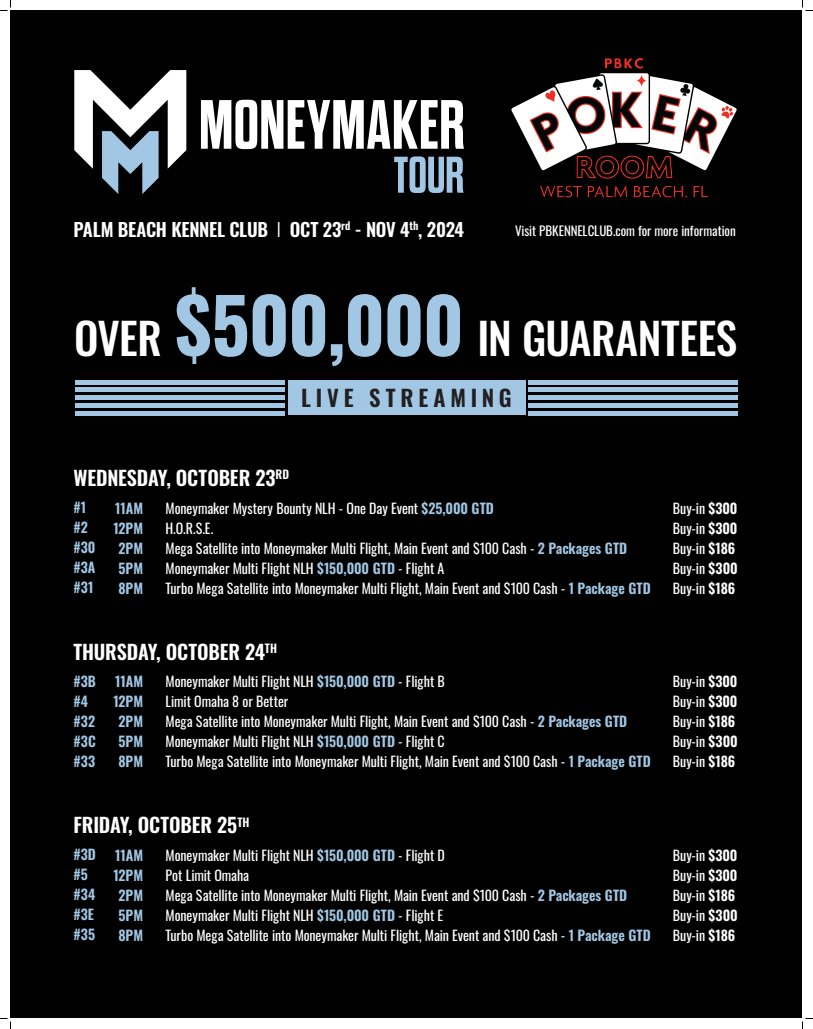
<style>
.page{position:relative;width:813px;height:1029px;background:#fff}
.page>*{position:absolute;margin:0;border:0;box-sizing:border-box;transform-origin:0 0}
.t1{font:500 43.5px "Oswald";letter-spacing:-.015em;color:#fff}
.t2{font:600 22.5px "Oswald";letter-spacing:.215em;color:#231f20}
.t3{font:600 20px "Oswald";letter-spacing:-.01em;color:#fff}
.t4{font:600 18.5px "Oswald";letter-spacing:-.015em;color:#fff}
.t5{font:14px/20px "Oswald";letter-spacing:-.005em;color:#fff}
.t6{font:600 14px/20px "Oswald";color:#a2c7e4}
.t7{font:13px "Oswald";letter-spacing:-.005em;color:#fff}
.s1{font-weight:300}
.s2{font-weight:700;font-size:75px;color:#a2c7e4}
.s3{font-weight:600;color:#a2c7e4}
.s4{font-weight:600}
</style>
<div class="page">
<div style="left:10px;top:10px;width:792px;height:1008px;background:#010101"></div>
<img style="left:511px;top:59px;width:226px;height:141px">
<svg style="left:394px;top:156px;width:70px;height:37px"></svg>
<svg style="left:74px;top:70px;width:112px;height:124px"></svg>
<svg style="left:201px;top:100px;width:263px;height:49px"></svg>
<div style="left:288px;top:380px;width:237px;height:35px;background:#a2c7e4"></div>
<hr style="left:75px;top:380px;width:210px;height:4px;background:#a2c7e4">
<hr style="left:528px;top:380px;width:210px;height:4px;background:#a2c7e4">
<hr style="left:75px;top:396px;width:210px;height:4px;background:#a2c7e4">
<hr style="left:528px;top:396px;width:210px;height:4px;background:#a2c7e4">
<hr style="left:75px;top:388px;width:210px;height:4px;background:#a2c7e4">
<hr style="left:528px;top:388px;width:210px;height:4px;background:#a2c7e4">
<hr style="left:75px;top:403px;width:210px;height:4px;background:#a2c7e4">
<hr style="left:528px;top:403px;width:210px;height:4px;background:#a2c7e4">
<hr style="left:75px;top:411px;width:210px;height:4px;background:#a2c7e4">
<hr style="left:528px;top:411px;width:210px;height:4px;background:#a2c7e4">
<svg style="left:0;top:0;width:11px;height:11px"></svg>
<svg style="left:0;top:1018px;width:11px;height:11px"></svg>
<svg style="left:802px;top:0;width:11px;height:11px"></svg>
<svg style="left:802px;top:1018px;width:11px;height:11px"></svg>
<h3 class="t4" style="left:74px;top:213px;width:392px">PALM BEACH KENNEL CLUB <span class="s1">I</span> OCT 23<sup>rd</sup> - NOV 4<sup>th</sup>, 2024</h3>
<p class="t7" style="left:515px;top:219px;width:222px">Visit PBKENNELCLUB.com for more information</p>
<h1 class="t1" style="left:74px;top:299px;width:665px">OVER <span class="s2">$500,000</span> IN GUARANTEES</h1>
<h2 class="t2" style="left:301px;top:378px;width:212px">LIVE STREAMING</h2>
<h3 class="t3" style="left:74px;top:460px;width:217px">WEDNESDAY, OCTOBER 23<sup>RD</sup></h3>
<p class="t6" style="left:73px;top:496px;width:24px">#1 #2 #30 #3A #31</p>
<p class="t5" style="left:166px;top:496px;width:487px">Moneymaker Mystery Bounty NLH - One Day Event <span class="s3">$25,000 GTD<br></span>H.O.R.S.E.<br>Mega Satellite into Moneymaker Multi Flight, Main Event and $100 Cash - <span class="s3">2 Packages GTD </span>Moneymaker Multi Flight NLH <span class="s3">$150,000 GTD</span> - Flight A<br>Turbo Mega Satellite into Moneymaker Multi Flight, Main Event and $100 Cash - <span class="s3">1 Package GTD</span></p>
<p class="t6" style="left:113px;top:497px;width:31px;text-align:center">11AM<br>12PM<br>2PM<br>5PM<br>8PM</p>
<h3 class="t3" style="left:74px;top:634px;width:205px">THURSDAY, OCTOBER 24<sup>TH</sup></h3>
<p class="t6" style="left:74px;top:670px;width:24px">#3B #4 #32 #3C #33</p>
<p class="t5" style="left:166px;top:670px;width:487px">Moneymaker Multi Flight NLH <span class="s3">$150,000 GTD</span> - Flight B<br>Limit Omaha 8 or Better<br>Mega Satellite into Moneymaker Multi Flight, Main Event and $100 Cash - <span class="s3">2 Packages GTD </span>Moneymaker Multi Flight NLH <span class="s3">$150,000 GTD</span> - Flight C<br>Turbo Mega Satellite into Moneymaker Multi Flight, Main Event and $100 Cash - <span class="s3">1 Package GTD</span></p>
<p class="t6" style="left:113px;top:670px;width:31px;text-align:center">11AM<br>12PM<br>2PM<br>5PM<br>8PM</p>
<h3 class="t3" style="left:74px;top:807px;width:178px">FRIDAY, OCTOBER 25<sup>TH</sup></h3>
<p class="t6" style="left:74px;top:843px;width:24px">#3D #5 #34 #3E #35</p>
<p class="t5" style="left:166px;top:844px;width:487px">Moneymaker Multi Flight NLH <span class="s3">$150,000 GTD</span> - Flight D<br>Pot Limit Omaha<br>Mega Satellite into Moneymaker Multi Flight, Main Event and $100 Cash - <span class="s3">2 Packages GTD </span>Moneymaker Multi Flight NLH <span class="s3">$150,000 GTD</span> - Flight E<br>Turbo Mega Satellite into Moneymaker Multi Flight, Main Event and $100 Cash - <span class="s3">1 Package GTD</span></p>
<p class="t6" style="left:113px;top:844px;width:31px;text-align:center">11AM<br>12PM<br>2PM<br>5PM<br>8PM</p>
<p class="t5" style="left:673px;top:497px;width:66px">Buy-in <span class="s4">$300<br></span>Buy-in <span class="s4">$300<br></span>Buy-in <span class="s4">$186<br></span>Buy-in <span class="s4">$300<br></span>Buy-in <span class="s4">$186</span></p>
<p class="t5" style="left:673px;top:670px;width:66px">Buy-in <span class="s4">$300<br></span>Buy-in <span class="s4">$300<br></span>Buy-in <span class="s4">$186<br></span>Buy-in <span class="s4">$300<br></span>Buy-in <span class="s4">$186</span></p>
<p class="t5" style="left:673px;top:844px;width:66px">Buy-in <span class="s4">$300<br></span>Buy-in <span class="s4">$300<br></span>Buy-in <span class="s4">$186<br></span>Buy-in <span class="s4">$300<br></span>Buy-in <span class="s4">$186</span></p>
</div>
